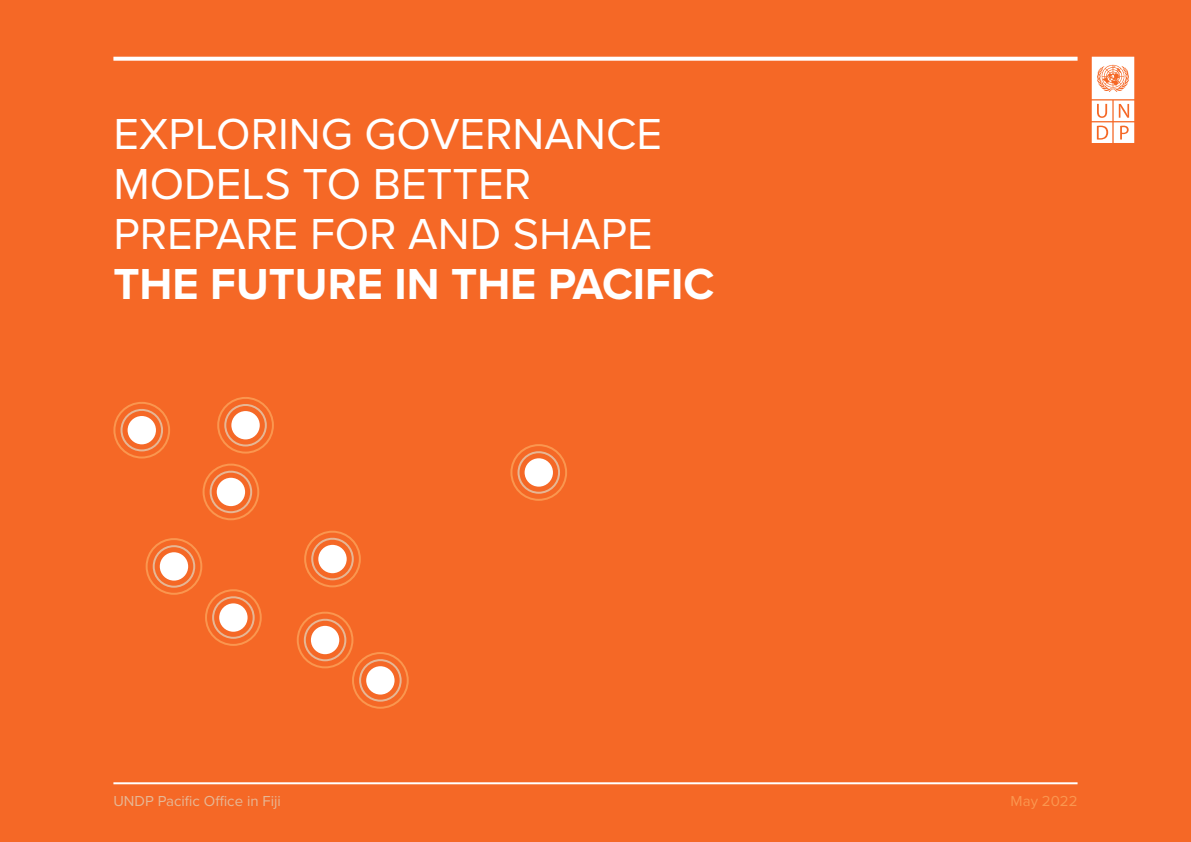
<style>
.page{position:relative;width:1191px;height:842px;background:#f56826}
.page>*{position:absolute;margin:0;border:0;box-sizing:border-box;transform-origin:0 0}
.t1{font:45px/50px "Proxima Nova";color:#fff}
.t2{font:700 45px "Proxima Nova";color:#fff}
.t3{font:15px "Proxima Nova";color:#e6b795}
.t4{font:15px "Proxima Nova";color:#fa964f}
</style>
<div class="page">
<svg style="left:113px;top:57px;width:964px;height:4px;background:#fef3ee"></svg>
<div style="left:160px;top:552px;width:28px;height:29px;background:#fff;border-radius:50%"></div>
<div style="left:219px;top:603px;width:28px;height:29px;background:#fff;border-radius:50%"></div>
<div style="left:311px;top:626px;width:28px;height:28px;background:#fff;border-radius:50%"></div>
<div style="left:366px;top:666px;width:28px;height:28px;background:#fff;border-radius:50%"></div>
<div style="left:128px;top:416px;width:28px;height:28px;background:#fff;border-radius:50%"></div>
<div style="left:217px;top:478px;width:28px;height:28px;background:#fff;border-radius:50%"></div>
<div style="left:231px;top:411px;width:29px;height:28px;background:#fff;border-radius:50%"></div>
<div style="left:318px;top:545px;width:29px;height:28px;background:#fff;border-radius:50%"></div>
<div style="left:524px;top:458px;width:29px;height:29px;background:#fff;border-radius:50%"></div>
<div style="left:153px;top:545px;width:42px;height:43px;border:2px solid #e6b795;border-radius:50%"></div>
<div style="left:212px;top:596px;width:43px;height:43px;border:2px solid #e6b795;border-radius:50%"></div>
<div style="left:304px;top:619px;width:42px;height:42px;border:2px solid #e6b795;border-radius:50%"></div>
<div style="left:359px;top:659px;width:42px;height:43px;border:2px solid #e6b795;border-radius:50%"></div>
<div style="left:120px;top:409px;width:43px;height:42px;border:2px solid #e6b795;border-radius:50%"></div>
<div style="left:210px;top:471px;width:42px;height:42px;border:2px solid #e6b795;border-radius:50%"></div>
<div style="left:224px;top:404px;width:43px;height:42px;border:2px solid #e6b795;border-radius:50%"></div>
<div style="left:311px;top:538px;width:43px;height:42px;border:2px solid #e6b795;border-radius:50%"></div>
<div style="left:517px;top:451px;width:43px;height:43px;border:2px solid #e6b795;border-radius:50%"></div>
<div style="left:146px;top:538px;width:56px;height:57px;border:2px solid #fa964f;border-radius:50%"></div>
<div style="left:205px;top:589px;width:57px;height:57px;border:2px solid #fa964f;border-radius:50%"></div>
<div style="left:297px;top:612px;width:56px;height:56px;border:2px solid #fa964f;border-radius:50%"></div>
<div style="left:352px;top:652px;width:57px;height:57px;border:2px solid #fa964f;border-radius:50%"></div>
<div style="left:113px;top:402px;width:57px;height:56px;border:2px solid #fa964f;border-radius:50%"></div>
<div style="left:202px;top:464px;width:57px;height:56px;border:2px solid #fa964f;border-radius:50%"></div>
<div style="left:217px;top:397px;width:57px;height:57px;border:2px solid #fa964f;border-radius:50%"></div>
<div style="left:304px;top:531px;width:57px;height:56px;border:2px solid #fa964f;border-radius:50%"></div>
<div style="left:510px;top:444px;width:57px;height:57px;border:2px solid #fa964f;border-radius:50%"></div>
<svg style="left:1091px;top:57px;width:43px;height:86px;background:#fcdcce"></svg>
<hr style="left:113px;top:782px;width:964px;height:2px;background:#fff">
<p class="t1" style="left:113px;top:107px;width:550px">EXPLORING GOVERNANCE<br>MODELS TO BETTER<br>PREPARE FOR AND SHAPE</p>
<p class="t2" style="left:113px;top:250px;width:602px">THE FUTURE IN THE PACIFIC</p>
<p class="t3" style="left:113px;top:789px;width:169px">UNDP Pacific Office in Fiji</p>
<p class="t4" style="left:1010px;top:789px;width:68px">May 2022</p>
</div>
